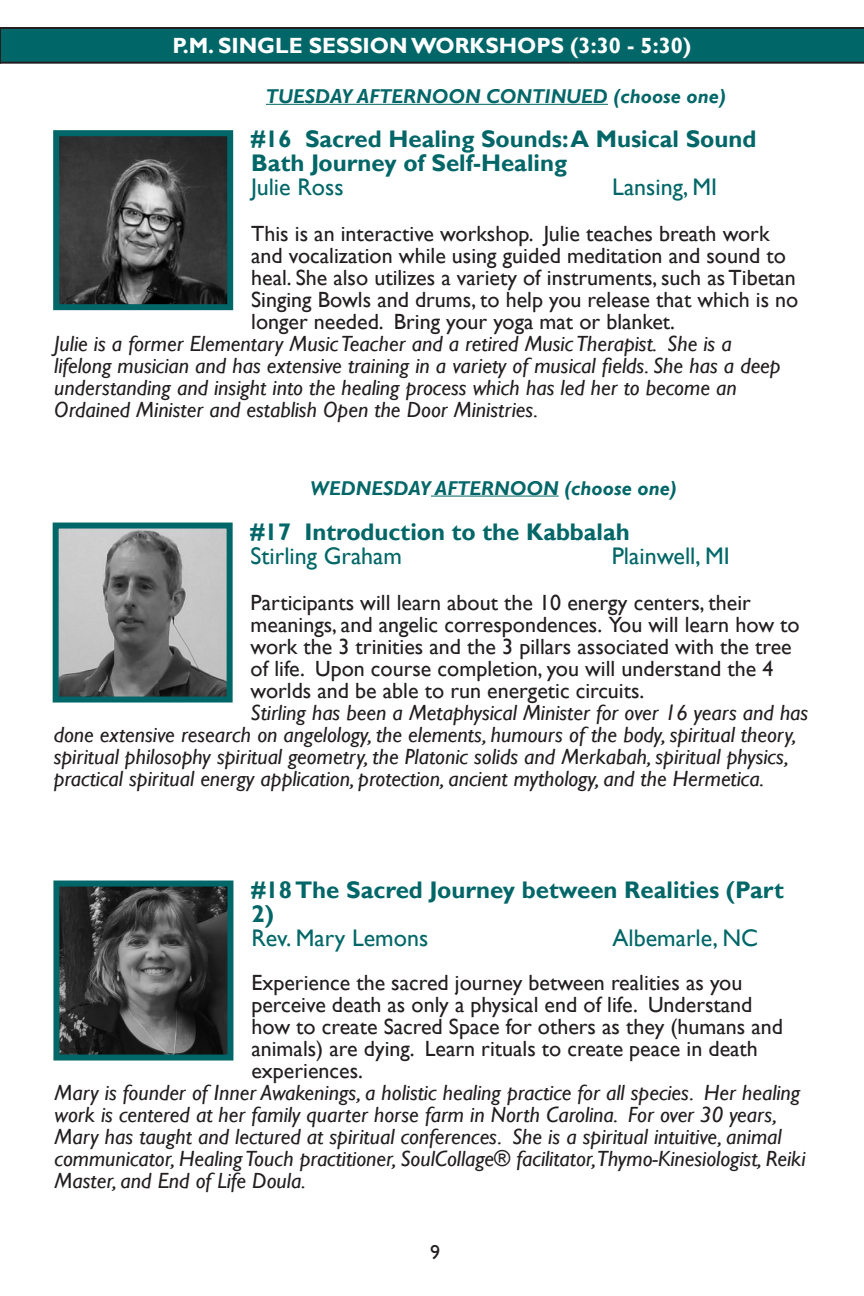
<style>
.page{position:relative;width:864px;height:1296px;background:#fff}
.page>*{position:absolute;margin:0;border:0;box-sizing:border-box;transform-origin:0 0}
.Workshops{font:700 24px/24px "Gill Sans";color:#006667}
.Workshops-2{font:24px "Gill Sans";color:#006667}
.Workshops-3{font:italic 22px/22px "Gill Sans";color:#231f20}
.Workshops-4{font:22px/22px "Gill Sans";color:#231f20}
.t1{font:700 22px "Gill Sans";color:#fff}
.Single_Sessions{font:italic 700 20px "Gill Sans";color:#006667}
.t2{font:20px "Gill Sans";color:#231f20}
</style>
<div class="page">
<svg style="left:0;top:27px;width:864px;height:37px;background:#065f60"></svg>
<hr style="left:266px;top:104px;width:342px;height:1px;background:#006667">
<img style="left:60px;top:137px;width:166px;height:166px">
<div style="left:53px;top:130px;width:180px;height:180px;border:6px solid #006667"></div>
<img style="left:60px;top:530px;width:166px;height:166px">
<div style="left:53px;top:523px;width:180px;height:180px;border:6px solid #006667"></div>
<hr style="left:431px;top:496px;width:128px;height:1px;background:#006667">
<img style="left:60px;top:888px;width:166px;height:166px">
<div style="left:53px;top:881px;width:180px;height:180px;border:6px solid #006667"></div>
<p class="t1" style="left:173px;top:33px;width:520px">P.M. SINGLE SESSION WORKSHOPS (3:30 - 5:30)</p>
<p class="Single_Sessions" style="left:266px;top:84px;width:462px">TUESDAY AFTERNOON CONTINUED (choose one)</p>
<p class="Workshops" style="left:251px;top:128px;width:507px">#16 Sacred Healing Sounds: A Musical Sound<br>Bath Journey of Self-Healing</p>
<p class="Workshops-2" style="left:251px;top:173px;width:94px">Julie Ross</p>
<p class="Workshops-2" style="left:612px;top:173px;width:107px">Lansing, MI</p>
<p class="Workshops-4" style="left:251px;top:223px;width:549px">This is an interactive workshop. Julie teaches breath work and vocalization while using guided meditation and sound to heal. She also utilizes a variety of instruments, such as Tibetan Singing Bowls and drums, to help you release that which is no longer needed. Bring your yoga mat or blanket.</p>
<p class="Workshops-3" style="left:54px;top:333px;width:728px">Julie is a former Elementary Music Teacher and a retired Music Therapist. She is a lifelong musician and has extensive training in a variety of musical fields. She has a deep understanding and insight into the healing process which has led her to become an Ordained Minister and establish Open the Door Ministries.</p>
<p class="Single_Sessions" style="left:310px;top:476px;width:368px">WEDNESDAY AFTERNOON (choose one)</p>
<p class="Workshops" style="left:251px;top:520px;width:381px">#17 Introduction to the Kabbalah</p>
<p class="Workshops-2" style="left:251px;top:542px;width:153px">Stirling Graham</p>
<p class="Workshops-2" style="left:612px;top:542px;width:120px">Plainwell, MI</p>
<p class="Workshops-4" style="left:251px;top:592px;width:551px">Participants will learn about the 10 energy centers, their meanings, and angelic correspondences. You will learn how to work the 3 trinities and the 3 pillars associated with the tree of life. Upon course completion, you will understand the 4 worlds and be able to run energetic circuits.</p>
<p class="Workshops-3" style="left:54px;top:702px;width:756px;text-indent:197px">Stirling has been a Metaphysical Minister for over 16 years and has done extensive research on angelology, the elements, humours of the body, spiritual theory, spiritual philosophy spiritual geometry, the Platonic solids and Merkabah, spiritual physics, practical spiritual energy application, protection, ancient mythology, and the Hermetica.</p>
<p class="Workshops" style="left:251px;top:878px;width:534px">#18 The Sacred Journey between Realities (Part<br>2)</p>
<p class="Workshops-2" style="left:251px;top:924px;width:178px">Rev. Mary Lemons</p>
<p class="Workshops-2" style="left:613px;top:924px;width:147px">Albemarle, NC</p>
<p class="Workshops-4" style="left:251px;top:972px;width:533px">Experience the sacred journey between realities as you perceive death as only a physical end of life. Understand how to create Sacred Space for others as they (humans and animals) are dying. Learn rituals to create peace in death experiences.</p>
<p class="Workshops-3" style="left:55px;top:1082px;width:752px">Mary is founder of Inner Awakenings, a holistic healing practice for all species. Her healing work is centered at her family quarter horse farm in North Carolina. For over 30 years, Mary has taught and lectured at spiritual conferences. She is a spiritual intuitive, animal communicator, Healing Touch practitioner, SoulCollage® facilitator,Thymo-Kinesiologist, Reiki Master, and End of Life Doula.</p>
<p class="t2" style="left:430px;top:1240px;width:11px">9</p>
</div>
